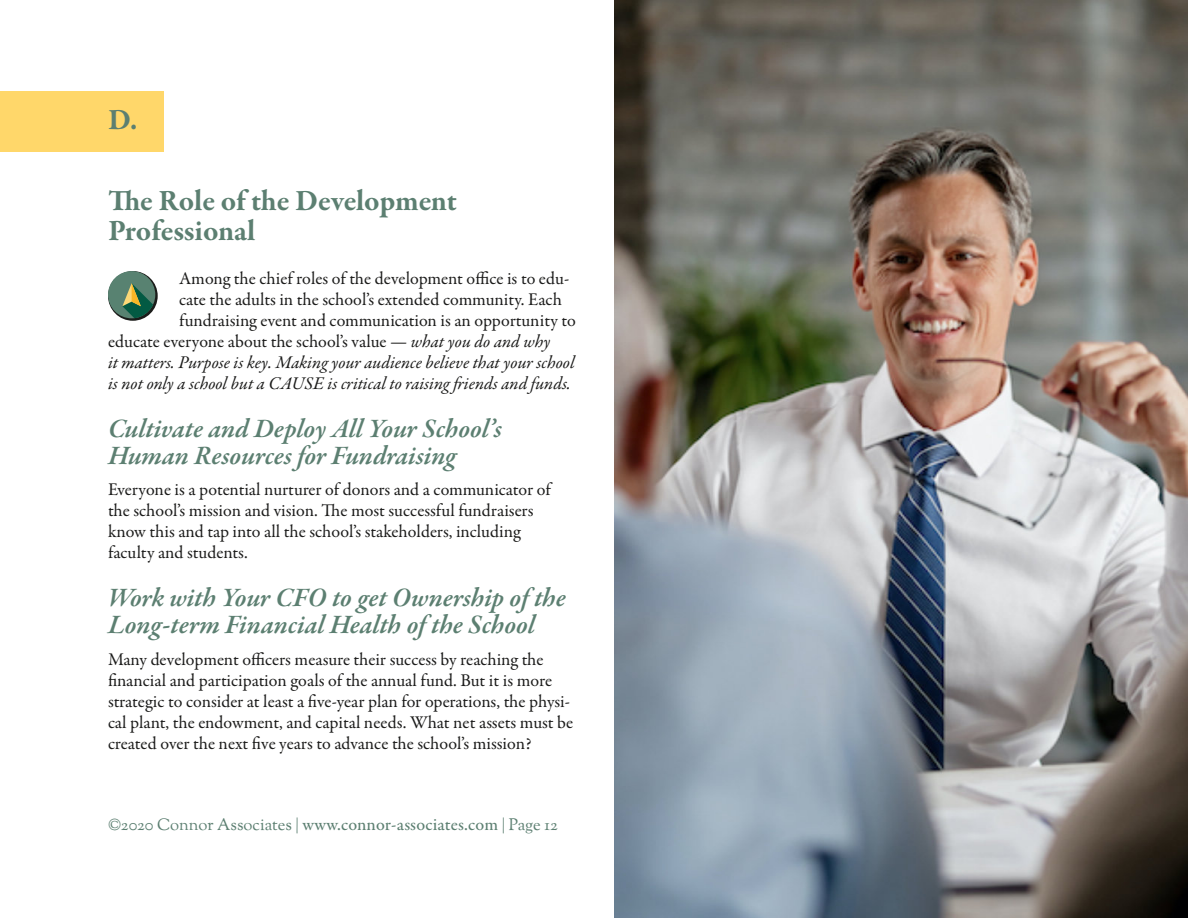
<style>
.page{position:relative;width:1188px;height:918px;background:#fff}
.page>*{position:absolute;margin:0;border:0;box-sizing:border-box;transform-origin:0 0}
.t1{font:700 30px/30px "Garamond Premr Pro";letter-spacing:-.005em;color:#5c7f71}
.t2{font:italic 600 27px/27px "Garamond Premr Pro";letter-spacing:-.005em;color:#5c7f71}
.t3{font:18px/21px "Garamond Premr Pro";color:#1b1b1a}
.t4{font:italic 18px "Garamond Premr Pro";color:#1b1b1a}
.t5{font:16.5px "Goudy St M";color:#5c7f71}
.s1{font-style:italic}
.s2{font-family:"Garamond Premr Pro";font-weight:500;font-size:18px}
</style>
<div class="page">
<div style="left:0;top:91px;width:164px;height:61px;background:#ffd76a"></div>
<img style="left:614px;top:0;width:574px;height:918px">
<svg style="left:108px;top:271px;width:50px;height:50px"></svg>
<div style="left:108px;top:271px;width:47px;height:47px;background:#588271;border-radius:50%"></div>
<svg style="left:122px;top:283px;width:31px;height:35px"></svg>
<h1 class="t1" style="left:108px;top:107px;width:31px">D.</h1>
<h1 class="t1" style="left:108px;top:188px;width:350px">The Role of the Development<br>Professional</h1>
<p class="t3" style="left:179px;top:269px;width:392px">Among the chief roles of the development office is to edu-</p>
<p class="t3" style="left:179px;top:290px;width:384px">cate the adults in the school’s extended community. Each</p>
<p class="t3" style="left:179px;top:311px;width:398px">fundraising event and communication is an opportunity to</p>
<p class="t3" style="left:108px;top:332px;width:444px">educate everyone about the school’s value — <span class="s1">what you do and why</span></p>
<p class="t4" style="left:108px;top:355px;width:468px">it matters. Purpose is key. Making your audience believe that your school</p>
<p class="t4" style="left:108px;top:376px;width:465px">is not only a school but a CAUSE is critical to raising friends and funds.</p>
<h2 class="t2" style="left:108px;top:417px;width:396px">Cultivate and Deploy All Your School’s<br>Human Resources for Fundraising</h2>
<p class="t3" style="left:108px;top:481px;width:444px">Everyone is a potential nurturer of donors and a communicator of the school’s mission and vision. The most successful fundraisers know this and tap into all the school’s stakeholders, including faculty and students.</p>
<h2 class="t2" style="left:108px;top:587px;width:459px">Work with Your CFO to get Ownership of the<br>Long-term Financial Health of the School</h2>
<p class="t3" style="left:108px;top:650px;width:467px">Many development officers measure their success by reaching the financial and participation goals of the annual fund. But it is more strategic to consider at least a five-year plan for operations, the physi&shy;cal plant, the endowment, and capital needs. What net assets must be created over the next five years to advance the school’s mission?</p>
<p class="t5" style="left:108px;top:817px;width:451px">©2020 Connor Associates | <span class="s2">www.connor-associates.com</span> | Page 12</p>
</div>
